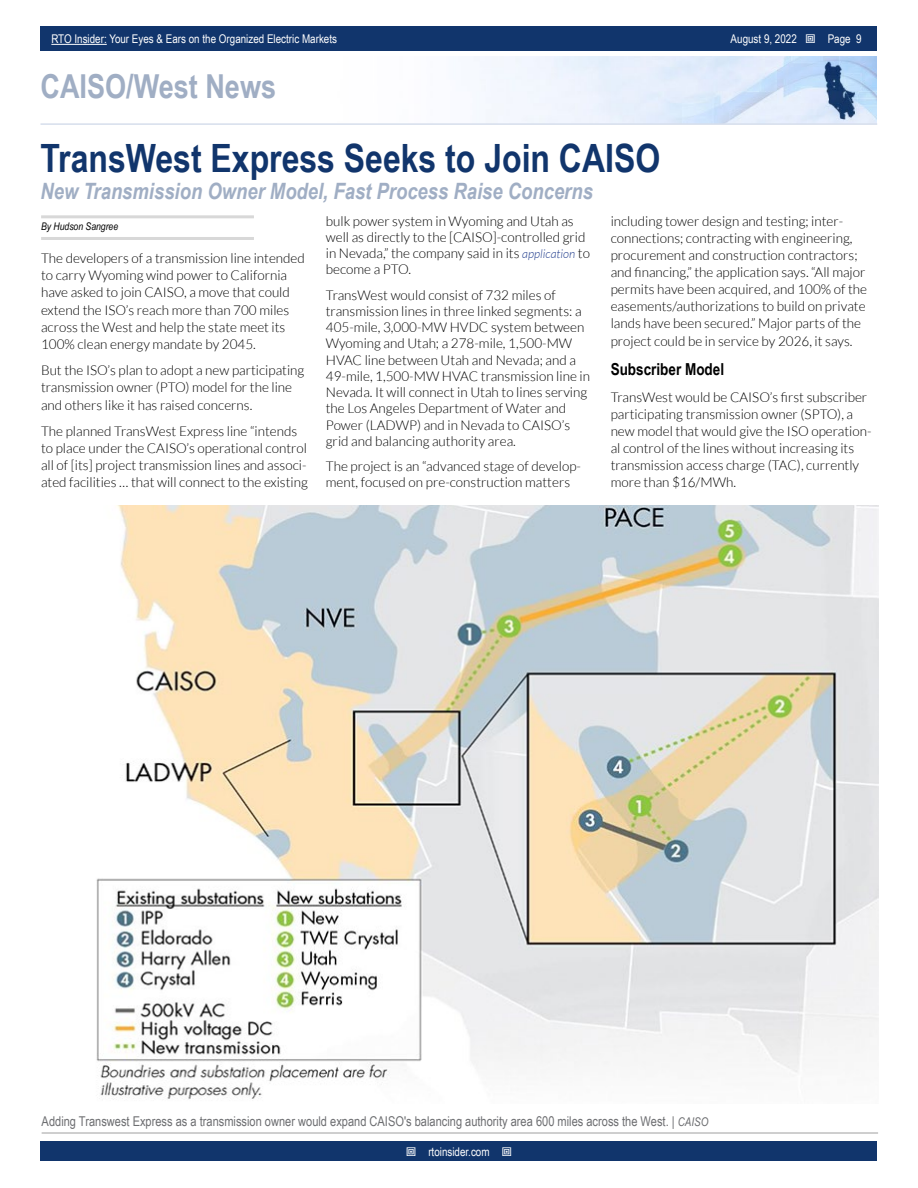
<style>
.page{position:relative;width:918px;height:1188px;background:#fff}
.page>*{position:absolute;margin:0;border:0;box-sizing:border-box;transform-origin:0 0}
.t1{font:700 39px "Arial Narrow";color:#11356c}
.t2{font:700 33px "Arial Narrow";color:#a0aec4}
.t3{font:italic 700 22.5px "Arial Narrow";color:#a0aec4}
.t4{font:700 16.5px "Arial Narrow";color:#000}
.t5{font:300 13.5px/16.2px "Lato";color:#000}
.t6{font:13.5px "Arial Narrow";color:#6d6e71}
.t7{font:12px "Arial Narrow";color:#fff}
.t8{font:italic 10.5px "Arial Narrow";color:#000}
.s1{font-style:italic;font-size:12px;color:#25408f}
.s2{font-style:italic;font-size:12px}
</style>
<div class="page">
<div style="left:41px;top:1142px;width:836px;height:19px;background:#11356c"></div>
<div style="left:41px;top:27px;width:836px;height:24px;background:#11356c"></div>
<hr style="left:51px;top:44px;width:56px;height:1px;background:#fff">
<img style="left:474px;top:56px;width:403px;height:67px">
<hr style="left:40px;top:123px;width:837px;height:2px;background:#d6deec">
<hr style="left:41px;top:215px;width:213px;height:3px;background:#d8d8d8">
<hr style="left:41px;top:237px;width:213px;height:3px;background:#d8d8d8">
<hr style="left:42px;top:1132px;width:836px;height:2px;background:#bfbfbf">
<img style="left:96px;top:505px;width:782px;height:595px">
<p class="t7" style="left:51px;top:30px;width:287px">RTO Insider: Your Eyes &amp; Ears on the Organized Electric Markets</p>
<p class="t7" style="left:731px;top:30px;width:68px">August 9, 2022</p>
<p class="t7" style="left:828px;top:30px;width:35px">Page 9</p>
<h2 class="t2" style="left:40px;top:61px;width:237px">CAISO/West News</h2>
<h1 class="t1" style="left:40px;top:129px;width:621px">TransWest Express Seeks to Join CAISO</h1>
<h3 class="t3" style="left:40px;top:174px;width:554px">New Transmission Owner Model, Fast Process Raise Concerns</h3>
<p class="t8" style="left:41px;top:219px;width:79px">By Hudson Sangree</p>
<p class="t5" style="left:41px;top:250px;width:265px;line-height:17.2px">The developers of a transmission line intended to carry Wyoming wind power to California have asked to join CAISO, a move that could extend the ISO’s reach more than 700 miles across the West and help the state meet its 100% clean energy mandate by 2045.</p>
<p class="t5" style="left:41px;top:362px;width:265px;line-height:17.2px">But the ISO’s plan to adopt a new participating transmission owner (PTO) model for the line and others like it has raised concerns.</p>
<p class="t5" style="left:41px;top:422px;width:268px;line-height:17.2px">The planned TransWest Express line “intends to place under the CAISO’s operational control all of [its] project transmission lines and associ&shy;ated facilities … that will connect to the existing</p>
<p class="t5" style="left:326px;top:213px;width:266px">bulk power system in Wyoming and Utah as well as directly to the [CAISO]-controlled grid in Nevada,” the company said in its <span class="s1">application</span> to become a PTO.</p>
<p class="t5" style="left:326px;top:287px;width:266px">TransWest would consist of 732 miles of transmission lines in three linked segments: a 405-mile, 3,000-MW HVDC system between Wyoming and Utah; a 278-mile, 1,500-MW HVAC line between Utah and Nevada; and a 49-mile, 1,500-MW HVAC transmission line in Nevada. It will connect in Utah to lines serving the Los Angeles Department of Water and Power (LADWP) and in Nevada to CAISO’s grid and balancing authority area.</p>
<p class="t5" style="left:326px;top:458px;width:257px">The project is an “advanced stage of develop&shy;ment, focused on pre-construction matters</p>
<p class="t5" style="left:611px;top:212px;width:258px;line-height:17.1px">including tower design and testing; inter&shy;connections; contracting with engineering, procurement and construction contractors; and financing,” the application says. “All major permits have been acquired, and 100% of the easements/authorizations to build on private lands have been secured.” Major parts of the project could be in service by 2026, it says.</p>
<p class="t4" style="left:611px;top:357px;width:115px">Subscriber Model</p>
<p class="t5" style="left:611px;top:388px;width:262px;line-height:17.1px">TransWest would be CAISO’s first subscriber participating transmission owner (SPTO), a new model that would give the ISO operation&shy;al control of the lines without increasing its transmission access charge (TAC), currently more than $16/MWh.</p>
<p class="t6" style="left:42px;top:1111px;width:668px">Adding Transwest Express as a transmission owner would expand CAISO's balancing authority area 600 miles across the West. | <span class="s2">CAISO</span></p>
<p class="t7" style="left:428px;top:1143px;width:63px">rtoinsider.com</p>
</div>
